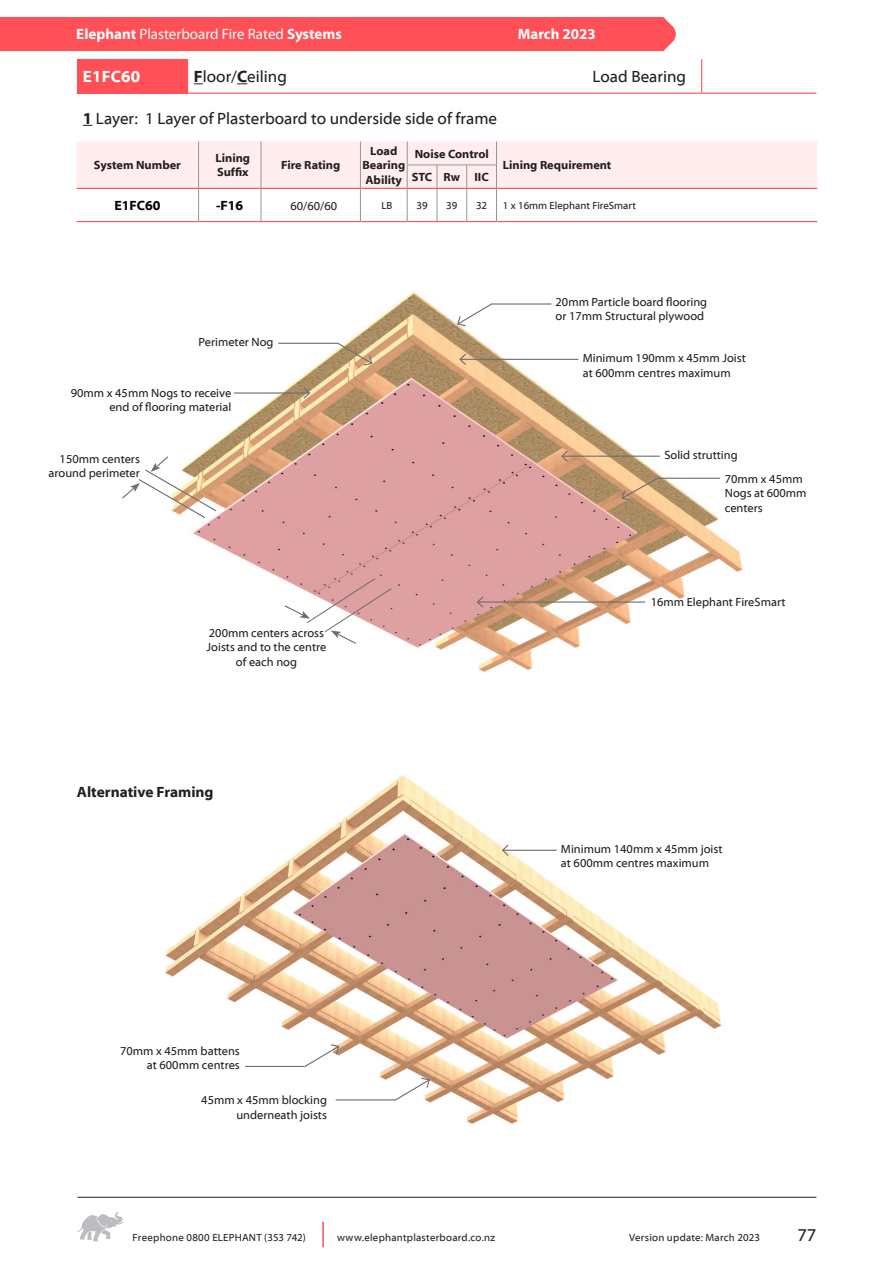
<style>
.page{position:relative;width:893px;height:1263px;background:#fff}
.page>*{position:absolute;margin:0;border:0;box-sizing:border-box;transform-origin:0 0}
.t1{font:18px "Myriad Web";color:#231f20}
.t2{font:16.5px "Myriad Web Pro";color:#231f20}
.t3{font:700 16.5px "Myriad Web Pro";letter-spacing:.01em;color:#fff}
.t4{font:15px "Myriad Pro";color:#fff}
.Body_Bold_Text_2017{font:700 15px "Myriad Web Pro";color:#231f20}
.t5{font:700 15px "Myriad Pro";color:#fff}
.t6{font:700 13.5px "Myriad Web Pro";color:#000}
.Body_Text_2017{font:12px/14.2px "Myriad Web Pro";color:#231f20;text-align:right}
.t7{font:700 12px/14.4px "Myriad Web Pro";color:#231f20}
.t8{font:10.5px "Myriad Web";letter-spacing:.025em;color:#231f20}
.t9{font:10.5px "Myriad Web Pro";color:#231f20}
.s1{font-weight:700}
</style>
<div class="page">
<svg style="left:77px;top:1212px;width:47px;height:29px"></svg>
<hr style="left:322px;top:1222px;width:2px;height:25px;background:#ff5057">
<div style="left:0;top:17px;width:676px;height:34px;background:#ff5057"></div>
<hr style="left:77px;top:1197px;width:739px;height:1px;background:#231f20">
<svg style="left:77px;top:141px;width:740px;height:81px"></svg>
<hr style="left:198px;top:189px;width:1px;height:32px;background:#939598">
<hr style="left:77px;top:188px;width:122px;height:1px;background:#ff5057">
<hr style="left:77px;top:221px;width:122px;height:1px;background:#ff5057">
<div style="left:77px;top:59px;width:111px;height:34px;background:#ff5057"></div>
<hr style="left:77px;top:93px;width:111px;height:1px;background:#ff5057">
<hr style="left:188px;top:93px;width:514px;height:1px;background:#ff5057">
<hr style="left:702px;top:93px;width:114px;height:1px;background:#ff5057">
<hr style="left:701px;top:59px;width:1px;height:34px;background:#ff5057">
<img style="left:165px;top:775px;width:557px;height:349px">
<svg style="left:303px;top:1043px;width:37px;height:25px"></svg>
<hr style="left:245px;top:1066px;width:59px;height:1px;background:#6c6d70">
<svg style="left:394px;top:1077px;width:37px;height:24px"></svg>
<hr style="left:336px;top:1099px;width:59px;height:1px;background:#6c6d70">
<hr style="left:503px;top:850px;width:54px;height:1px;background:#6c6d70">
<svg style="left:501px;top:843px;width:9px;height:14px"></svg>
<img style="left:193px;top:292px;width:550px;height:380px">
<svg style="left:456px;top:302px;width:37px;height:25px"></svg>
<hr style="left:492px;top:303px;width:59px;height:2px;background:#6c6d70">
<svg style="left:336px;top:342px;width:37px;height:24px"></svg>
<hr style="left:278px;top:343px;width:60px;height:1px;background:#6c6d70">
<svg style="left:621px;top:477px;width:38px;height:24px"></svg>
<hr style="left:658px;top:478px;width:62px;height:1px;background:#6c6d70">
<hr style="left:460px;top:359px;width:118px;height:1px;background:#6c6d70">
<svg style="left:458px;top:352px;width:9px;height:14px"></svg>
<hr style="left:562px;top:456px;width:98px;height:1px;background:#6c6d70">
<svg style="left:560px;top:449px;width:9px;height:14px"></svg>
<hr style="left:234px;top:392px;width:75px;height:2px;background:#6c6d70">
<svg style="left:302px;top:386px;width:9px;height:14px"></svg>
<hr style="left:477px;top:601px;width:168px;height:2px;background:#6c6d70">
<svg style="left:476px;top:595px;width:9px;height:14px"></svg>
<svg style="left:122px;top:455px;width:96px;height:64px"></svg>
<svg style="left:283px;top:578px;width:109px;height:67px"></svg>
<p class="t4" style="left:76px;top:25px;width:267px"><span class="s1">Elephant</span> Plasterboard Fire Rated <span class="s1">Systems</span></p>
<p class="t5" style="left:518px;top:24px;width:80px">March 2023</p>
<p class="t3" style="left:83px;top:68px;width:59px">E1FC60</p>
<p class="t2" style="left:194px;top:68px;width:94px"><span class="s1">F</span>loor/<span class="s1">C</span>eiling</p>
<p class="t2" style="left:593px;top:68px;width:95px">Load Bearing</p>
<p class="t2" style="left:83px;top:109px;width:416px"><span class="s1">1</span> Layer: 1 Layer of Plasterboard to underside side of frame</p>
<p class="t7" style="left:94px;top:158px;width:88px">System Number</p>
<p class="t7" style="left:216px;top:151px;width:36px">Lining<br>Suffix</p>
<p class="t7" style="left:281px;top:158px;width:61px">Fire Rating</p>
<p class="t7" style="left:362px;top:144px;width:44px;text-align:center">Load<br>Bearing</p>
<p class="t7" style="left:366px;top:173px;width:38px">Ability</p>
<p class="t7" style="left:415px;top:147px;width:76px">Noise Control</p>
<p class="t7" style="left:412px;top:170px;width:22px">STC</p>
<p class="t7" style="left:444px;top:170px;width:18px">Rw</p>
<p class="t7" style="left:474px;top:170px;width:16px">IIC</p>
<p class="t7" style="left:503px;top:158px;width:110px">Lining Requirement</p>
<p class="t6" style="left:114px;top:198px;width:48px">E1FC60</p>
<p class="t6" style="left:216px;top:198px;width:29px">-F16</p>
<p class="Body_Text_2017" style="left:290px;top:199px;width:48px">60/60/60</p>
<p class="t9" style="left:381px;top:200px;width:13px">LB</p>
<p class="t9" style="left:416px;top:200px;width:13px">39</p>
<p class="t9" style="left:446px;top:200px;width:13px">39</p>
<p class="t9" style="left:476px;top:200px;width:13px">32</p>
<p class="t9" style="left:503px;top:200px;width:135px">1 x 16mm Elephant FireSmart</p>
<p class="Body_Text_2017" style="left:199px;top:335px;width:77px">Perimeter Nog</p>
<p class="Body_Text_2017" style="left:71px;top:386px;width:162px">90mm x 45mm Nogs to receive end of flooring material</p>
<p class="Body_Text_2017" style="left:49px;top:452px;width:93px">150mm centers around perimeter</p>
<p class="Body_Text_2017" style="left:207px;top:626px;width:121px;text-align:center">200mm centers across<br>Joists and to the centre of each nog</p>
<p class="Body_Bold_Text_2017" style="left:77px;top:783px;width:138px">Alternative Framing</p>
<p class="Body_Text_2017" style="left:120px;top:1044px;width:121px">70mm x 45mm battens at 600mm centres</p>
<p class="Body_Text_2017" style="left:201px;top:1093px;width:127px">45mm x 45mm blocking underneath joists</p>
<p class="Body_Text_2017" style="left:556px;top:295px;width:153px;text-align:left">20mm Particle board flooring or 17mm Structural plywood</p>
<p class="Body_Text_2017" style="left:583px;top:351px;width:165px;text-align:left">Minimum 190mm x 45mm Joist at 600mm centres maximum</p>
<p class="Body_Text_2017" style="left:664px;top:448px;width:75px">Solid strutting</p>
<p class="Body_Text_2017" style="left:725px;top:472px;width:83px;text-align:left">70mm x 45mm<br>Nogs at 600mm centers</p>
<p class="Body_Text_2017" style="left:651px;top:595px;width:136px">16mm Elephant FireSmart</p>
<p class="Body_Text_2017" style="left:561px;top:842px;width:163px;text-align:left">Minimum 140mm x 45mm joist at 600mm centres maximum</p>
<p class="t8" style="left:133px;top:1232px;width:175px">Freephone 0800 ELEPHANT (353 742)</p>
<p class="t8" style="left:337px;top:1232px;width:160px">www.elephantplasterboard.co.nz</p>
<p class="t8" style="left:629px;top:1232px;width:132px">Version update: March 2023</p>
<h1 class="t1" style="left:797px;top:1225px;width:20px">77</h1>
</div>
